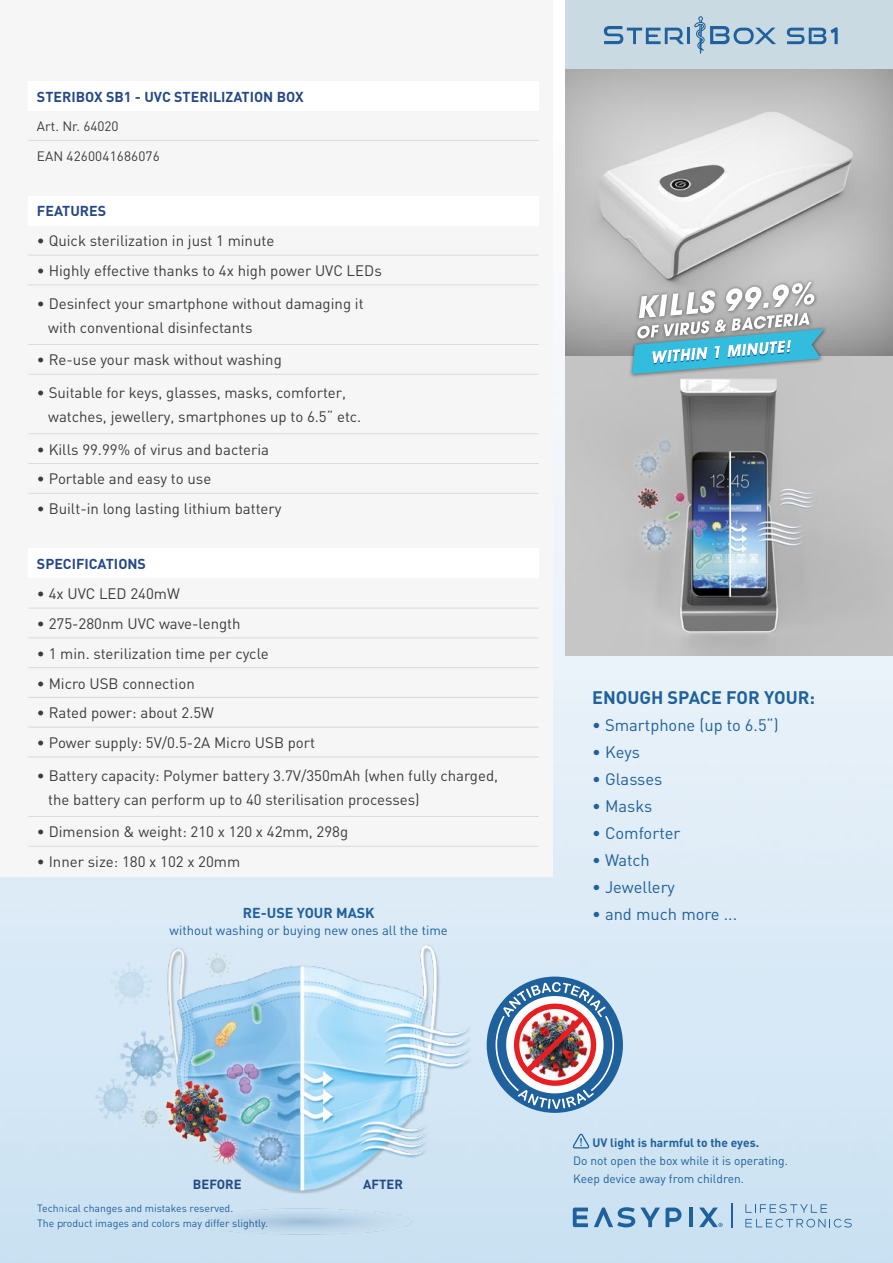
<style>
.page{position:relative;width:893px;height:1263px;background:#fff}
.page>*{position:absolute;margin:0;border:0;box-sizing:border-box;transform-origin:0 0}
.t1{font:700 18px "DIN";color:#1f619c}
.t2{font:16.5px "DIN";color:#1f619c}
.t3{font:15px/24px "DIN";color:#3c3c3b}
.t4{font:700 14.25px "DIN";color:#264986}
.t5{font:700 14.25px "DIN";color:#1f619c}
.t6{font:13.5px "DIN";letter-spacing:.01em;color:#3c3c3b}
.t7{font:13.05px "DIN";color:#1f619c}
.t8{font:700 13.05px "DIN";color:#264986}
.t9{font:12px/18px "DIN";color:#1f619c}
.t10{font:700 12px "DIN";color:#1f619c}
.t11{font:10.5px/15px "DIN";color:#1f619c}
</style>
<div class="page">
<img style="left:0;top:0;width:893px;height:1263px">
<div style="left:0;top:0;width:553px;height:876px;background:#f6f6f6"></div>
<img style="left:566px;top:68px;width:327px;height:588px">
<div style="left:566px;top:0;width:327px;height:68px;background:#cadae3"></div>
<div style="left:28px;top:81px;width:511px;height:30px;background:#fff"></div>
<hr style="left:28px;top:140px;width:511px;height:1px;background:#dadada">
<div style="left:28px;top:549px;width:511px;height:29px;background:#fff"></div>
<hr style="left:28px;top:608px;width:511px;height:1px;background:#dadada">
<hr style="left:28px;top:638px;width:511px;height:1px;background:#dadada">
<hr style="left:28px;top:667px;width:511px;height:1px;background:#dadada">
<hr style="left:28px;top:697px;width:511px;height:1px;background:#dadada">
<hr style="left:28px;top:727px;width:511px;height:1px;background:#dadada">
<hr style="left:28px;top:757px;width:511px;height:1px;background:#dadada">
<hr style="left:28px;top:816px;width:511px;height:1px;background:#dadada">
<hr style="left:28px;top:846px;width:511px;height:1px;background:#dadada">
<svg style="left:787px;top:27px;width:51px;height:17px"></svg>
<svg style="left:604px;top:26px;width:80px;height:18px"></svg>
<hr style="left:687px;top:28px;width:3px;height:16px;background:#1f619c">
<svg style="left:694px;top:16px;width:82px;height:38px"></svg>
<img style="left:86px;top:891px;width:423px;height:309px">
<img style="left:61px;top:1200px;width:475px;height:44px">
<div style="left:28px;top:196px;width:511px;height:29px;background:#fff"></div>
<hr style="left:28px;top:255px;width:511px;height:1px;background:#dadada">
<hr style="left:28px;top:285px;width:511px;height:1px;background:#dadada">
<hr style="left:28px;top:344px;width:511px;height:1px;background:#dadada">
<hr style="left:28px;top:374px;width:511px;height:1px;background:#dadada">
<hr style="left:28px;top:433px;width:511px;height:1px;background:#dadada">
<hr style="left:28px;top:463px;width:511px;height:1px;background:#dadada">
<hr style="left:28px;top:493px;width:511px;height:1px;background:#dadada">
<div style="left:628px;top:278px;width:200px;height:101px;background:#000;opacity:.5"></div>
<svg style="left:632px;top:282px;width:192px;height:92px"></svg>
<hr style="left:731px;top:1203px;width:2px;height:24px;background:#1f619c">
<svg style="left:745px;top:1204px;width:82px;height:9px"></svg>
<svg style="left:745px;top:1219px;width:107px;height:8px"></svg>
<svg style="left:573px;top:1207px;width:15px;height:20px"></svg>
<svg style="left:594px;top:1207px;width:66px;height:20px"></svg>
<svg style="left:666px;top:1207px;width:15px;height:20px"></svg>
<svg style="left:699px;top:1207px;width:24px;height:20px"></svg>
<hr style="left:689px;top:1207px;width:4px;height:20px;background:#1f619c">
<img style="left:487px;top:976px;width:136px;height:137px">
<svg style="left:572px;top:1134px;width:18px;height:14px"></svg>
<p class="t4" style="left:37px;top:87px;width:268px">STERIBOX SB1 - UVC STERILIZATION BOX</p>
<p class="t6" style="left:37px;top:118px;width:83px">Art. Nr. 64020</p>
<p class="t6" style="left:37px;top:147px;width:124px">EAN 4260041686076</p>
<p class="t4" style="left:37px;top:202px;width:71px">FEATURES</p>
<p class="t3" style="left:37px;top:229px;width:239px">• Quick sterilization in just 1 minute</p>
<p class="t3" style="left:37px;top:258px;width:346px">• Highly effective thanks to 4x high power UVC LEDs</p>
<p class="t3" style="left:48px;top:291px;width:317px;text-indent:-11px">• Desinfect your smartphone without damaging it with conventional disinfectants</p>
<p class="t3" style="left:37px;top:348px;width:246px">• Re-use your mask without washing</p>
<p class="t3" style="left:48px;top:380px;width:315px;text-indent:-11px">• Suitable for keys, glasses, masks, comforter, watches, jewellery, smartphones up to 6.5“ etc.</p>
<p class="t3" style="left:37px;top:437px;width:234px">• Kills 99.99% of virus and bacteria</p>
<p class="t3" style="left:37px;top:467px;width:176px">• Portable and easy to use</p>
<p class="t3" style="left:37px;top:497px;width:246px">• Built-in long lasting lithium battery</p>
<p class="t4" style="left:37px;top:555px;width:111px">SPECIFICATIONS</p>
<p class="t3" style="left:37px;top:581px;width:144px">• 4x UVC LED 240mW</p>
<p class="t3" style="left:37px;top:611px;width:205px">• 275-280nm UVC wave-length</p>
<p class="t3" style="left:37px;top:641px;width:233px">• 1 min. sterilization time per cycle</p>
<p class="t3" style="left:37px;top:671px;width:159px">• Micro USB connection</p>
<p class="t3" style="left:37px;top:701px;width:179px">• Rated power: about 2.5W</p>
<p class="t3" style="left:37px;top:730px;width:280px">• Power supply: 5V/0.5-2A Micro USB port</p>
<p class="t3" style="left:48px;top:763px;width:451px;text-indent:-11px">• Battery capacity: Polymer battery 3.7V/350mAh (when fully charged, the battery can perform up to 40 sterilisation processes)</p>
<p class="t3" style="left:37px;top:820px;width:313px">• Dimension &amp; weight: 210 x 120 x 42mm, 298g</p>
<p class="t3" style="left:37px;top:849px;width:205px">• Inner size: 180 x 102 x 20mm</p>
<p class="t5" style="left:243px;top:903px;width:133px">RE-USE YOUR MASK</p>
<p class="t7" style="left:170px;top:922px;width:280px">without washing or buying new ones all the time</p>
<p class="t1" style="left:592px;top:686px;width:224px">ENOUGH SPACE FOR YOUR:</p>
<p class="t2" style="left:592px;top:715px;width:188px">• Smartphone (up to 6.5“)</p>
<p class="t2" style="left:592px;top:742px;width:49px">• Keys</p>
<p class="t2" style="left:592px;top:769px;width:72px">• Glasses</p>
<p class="t2" style="left:592px;top:796px;width:62px">• Masks</p>
<p class="t2" style="left:592px;top:823px;width:90px">• Comforter</p>
<p class="t2" style="left:592px;top:849px;width:59px">• Watch</p>
<p class="t2" style="left:592px;top:876px;width:84px">• Jewellery</p>
<p class="t2" style="left:592px;top:903px;width:147px">• and much more ...</p>
<p class="t8" style="left:193px;top:1175px;width:50px">BEFORE</p>
<p class="t8" style="left:363px;top:1175px;width:41px">AFTER</p>
<p class="t11" style="left:37px;top:1200px;width:232px">Technical changes and mistakes reserved.<br>The product images and colors may differ slightly.</p>
<p class="t10" style="left:592px;top:1135px;width:168px">UV light is harmful to the eyes.</p>
<p class="t9" style="left:573px;top:1151px;width:217px">Do not open the box while it is operating.<br>Keep device away from children.</p>
</div>
